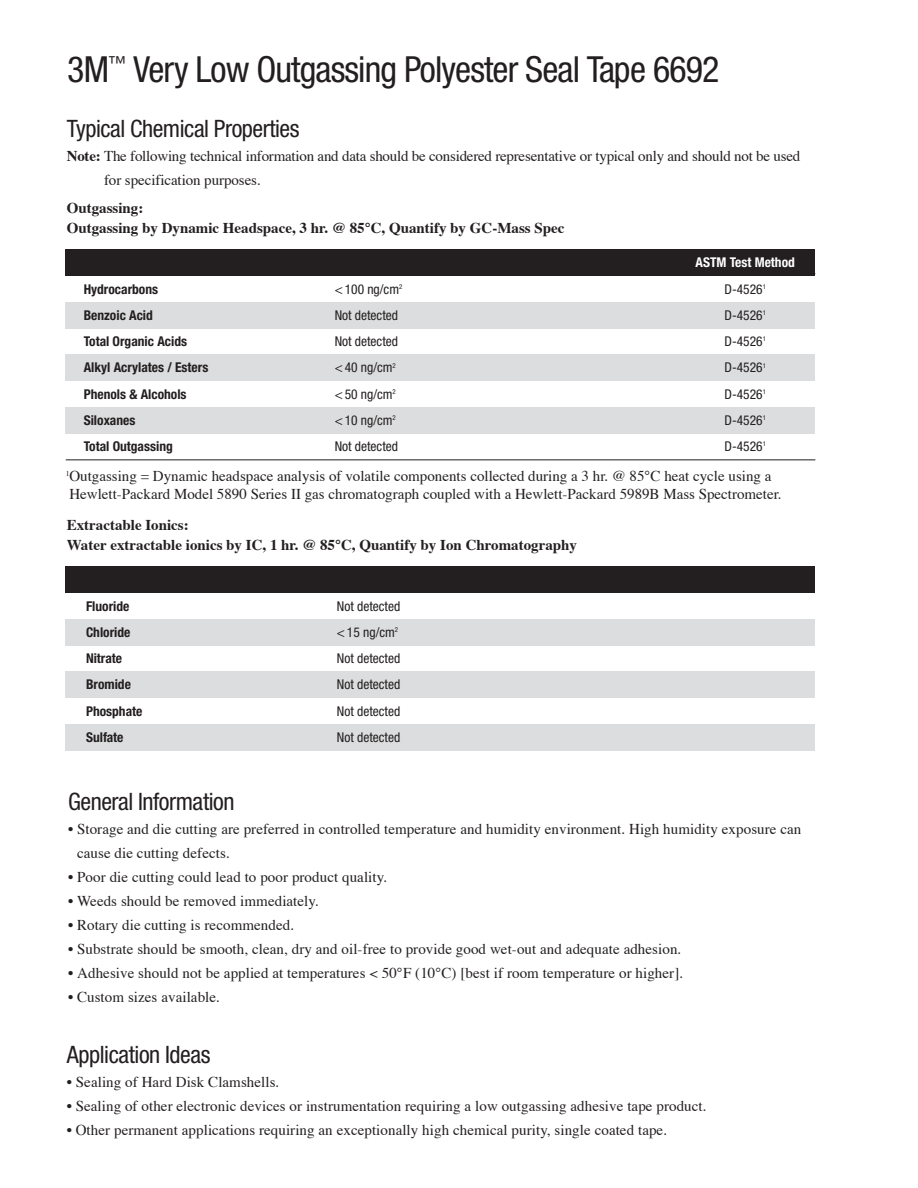
<style>
.page{position:relative;width:918px;height:1188px;background:#fff}
.page>*{position:absolute;margin:0;border:0;box-sizing:border-box;transform-origin:0 0}
.t1{font:condensed 36px "Helvetica Neue";letter-spacing:-.025em;color:#231f20}
.t2{font:condensed 24px "Helvetica Neue";letter-spacing:-.02em;color:#231f20}
.t3{font:15px/18px "Times";letter-spacing:.005em;color:#231f20}
.t4{font:700 15px/19.5px "Times";color:#231f20}
.t5{font:15px/24px "Times";letter-spacing:-.015em;color:#231f20}
.t6{font:condensed 13.5px "Helvetica Neue";color:#231f20}
.t7{font:700 condensed 13.5px "Helvetica Neue";color:#231f20}
.t8{font:700 condensed 13.5px "Helvetica Neue";color:#fff}
.s1{font-weight:700}
</style>
<div class="page">
<div style="left:65px;top:302px;width:750px;height:26px;background:#dcddde"></div>
<div style="left:65px;top:355px;width:750px;height:26px;background:#dcddde"></div>
<div style="left:65px;top:407px;width:750px;height:26px;background:#dcddde"></div>
<div style="left:65px;top:250px;width:750px;height:26px;background:#231f20"></div>
<hr style="left:66px;top:459px;width:749px;height:1px;background:#231f20">
<div style="left:65px;top:619px;width:750px;height:26px;background:#dcddde"></div>
<div style="left:65px;top:671px;width:750px;height:27px;background:#dcddde"></div>
<div style="left:65px;top:724px;width:750px;height:26px;background:#dcddde"></div>
<div style="left:66px;top:566px;width:749px;height:26px;background:#231f20"></div>
<h1 class="t1" style="left:67px;top:56px;width:654px">3M<sup>™</sup> Very Low Outgassing Polyester Seal Tape 6692</h1>
<h2 class="t2" style="left:67px;top:120px;width:234px">Typical Chemical Properties</h2>
<p class="t5" style="left:104px;top:146px;width:698px;text-indent:-37px"><span class="s1">Note:</span> The following technical information and data should be considered representative or typical only and should not be used for specification purposes.</p>
<p class="t4" style="left:67px;top:200px;width:499px">Outgassing:<br>Outgassing by Dynamic Headspace, 3 hr. @ 85°C, Quantify by GC-Mass Spec</p>
<p class="t8" style="left:696px;top:258px;width:101px">ASTM Test Method</p>
<p class="t7" style="left:84px;top:284px;width:76px">Hydrocarbons</p>
<p class="t6" style="left:335px;top:284px;width:69px">&lt; 100 ng/cm<sup>2</sup></p>
<p class="t6" style="left:725px;top:284px;width:43px">D-4526<sup>1</sup></p>
<p class="t7" style="left:84px;top:310px;width:71px">Benzoic Acid</p>
<p class="t6" style="left:335px;top:310px;width:65px">Not detected</p>
<p class="t6" style="left:725px;top:310px;width:43px">D-4526<sup>1</sup></p>
<p class="t7" style="left:84px;top:337px;width:105px">Total Organic Acids</p>
<p class="t6" style="left:335px;top:337px;width:65px">Not detected</p>
<p class="t6" style="left:725px;top:337px;width:43px">D-4526<sup>1</sup></p>
<p class="t7" style="left:84px;top:363px;width:126px">Alkyl Acrylates / Esters</p>
<p class="t6" style="left:335px;top:363px;width:63px">&lt; 40 ng/cm<sup>2</sup></p>
<p class="t6" style="left:725px;top:363px;width:43px">D-4526<sup>1</sup></p>
<p class="t7" style="left:84px;top:389px;width:104px">Phenols &amp; Alcohols</p>
<p class="t6" style="left:335px;top:389px;width:63px">&lt; 50 ng/cm<sup>2</sup></p>
<p class="t6" style="left:725px;top:389px;width:43px">D-4526<sup>1</sup></p>
<p class="t7" style="left:84px;top:415px;width:53px">Siloxanes</p>
<p class="t6" style="left:335px;top:415px;width:63px">&lt; 10 ng/cm<sup>2</sup></p>
<p class="t6" style="left:725px;top:415px;width:43px">D-4526<sup>1</sup></p>
<p class="t7" style="left:84px;top:442px;width:91px">Total Outgassing</p>
<p class="t6" style="left:335px;top:442px;width:65px">Not detected</p>
<p class="t6" style="left:725px;top:442px;width:43px">D-4526<sup>1</sup></p>
<p class="t3" style="left:66px;top:468px;width:717px"><sup>1</sup>Outgassing = Dynamic headspace analysis of volatile components collected during a 3 hr. @ 85°C heat cycle using a<br>Hewlett-Packard Model 5890 Series II gas chromatograph coupled with a Hewlett-Packard 5989B Mass Spectrometer.</p>
<p class="t4" style="left:67px;top:517px;width:512px">Extractable Ionics:<br>Water extractable ionics by IC, 1 hr. @ 85°C, Quantify by Ion Chromatography</p>
<p class="t7" style="left:86px;top:601px;width:45px">Fluoride</p>
<p class="t6" style="left:337px;top:601px;width:65px">Not detected</p>
<p class="t7" style="left:86px;top:627px;width:46px">Chloride</p>
<p class="t6" style="left:337px;top:627px;width:63px">&lt; 15 ng/cm<sup>2</sup></p>
<p class="t7" style="left:86px;top:653px;width:38px">Nitrate</p>
<p class="t6" style="left:337px;top:653px;width:65px">Not detected</p>
<p class="t7" style="left:86px;top:680px;width:46px">Bromide</p>
<p class="t6" style="left:337px;top:680px;width:65px">Not detected</p>
<p class="t7" style="left:86px;top:706px;width:58px">Phosphate</p>
<p class="t6" style="left:337px;top:706px;width:65px">Not detected</p>
<p class="t7" style="left:86px;top:732px;width:39px">Sulfate</p>
<p class="t6" style="left:337px;top:732px;width:65px">Not detected</p>
<h2 class="t2" style="left:68px;top:793px;width:168px">General Information</h2>
<p class="t3" style="left:77px;top:819px;width:726px;line-height:24px;text-indent:-9px">• Storage and die cutting are preferred in controlled temperature and humidity environment. High humidity exposure can cause die cutting defects.</p>
<p class="t3" style="left:68px;top:870px;width:321px">• Poor die cutting could lead to poor product quality.</p>
<p class="t3" style="left:68px;top:894px;width:252px">• Weeds should be removed immediately.</p>
<p class="t3" style="left:68px;top:918px;width:228px">• Rotary die cutting is recommended.</p>
<p class="t3" style="left:68px;top:942px;width:615px">• Substrate should be smooth, clean, dry and oil-free to provide good wet-out and adequate adhesion.</p>
<p class="t3" style="left:68px;top:966px;width:617px">• Adhesive should not be applied at temperatures &lt; 50°F (10°C) [best if room temperature or higher].</p>
<p class="t3" style="left:68px;top:990px;width:153px">• Custom sizes available.</p>
<h2 class="t2" style="left:67px;top:1046px;width:145px">Application Ideas</h2>
<p class="t3" style="left:67px;top:1074px;width:214px">• Sealing of Hard Disk Clamshells.</p>
<p class="t3" style="left:67px;top:1098px;width:641px">• Sealing of other electronic devices or instrumentation requiring a low outgassing adhesive tape product.</p>
<p class="t3" style="left:67px;top:1122px;width:602px">• Other permanent applications requiring an exceptionally high chemical purity, single coated tape.</p>
</div>
